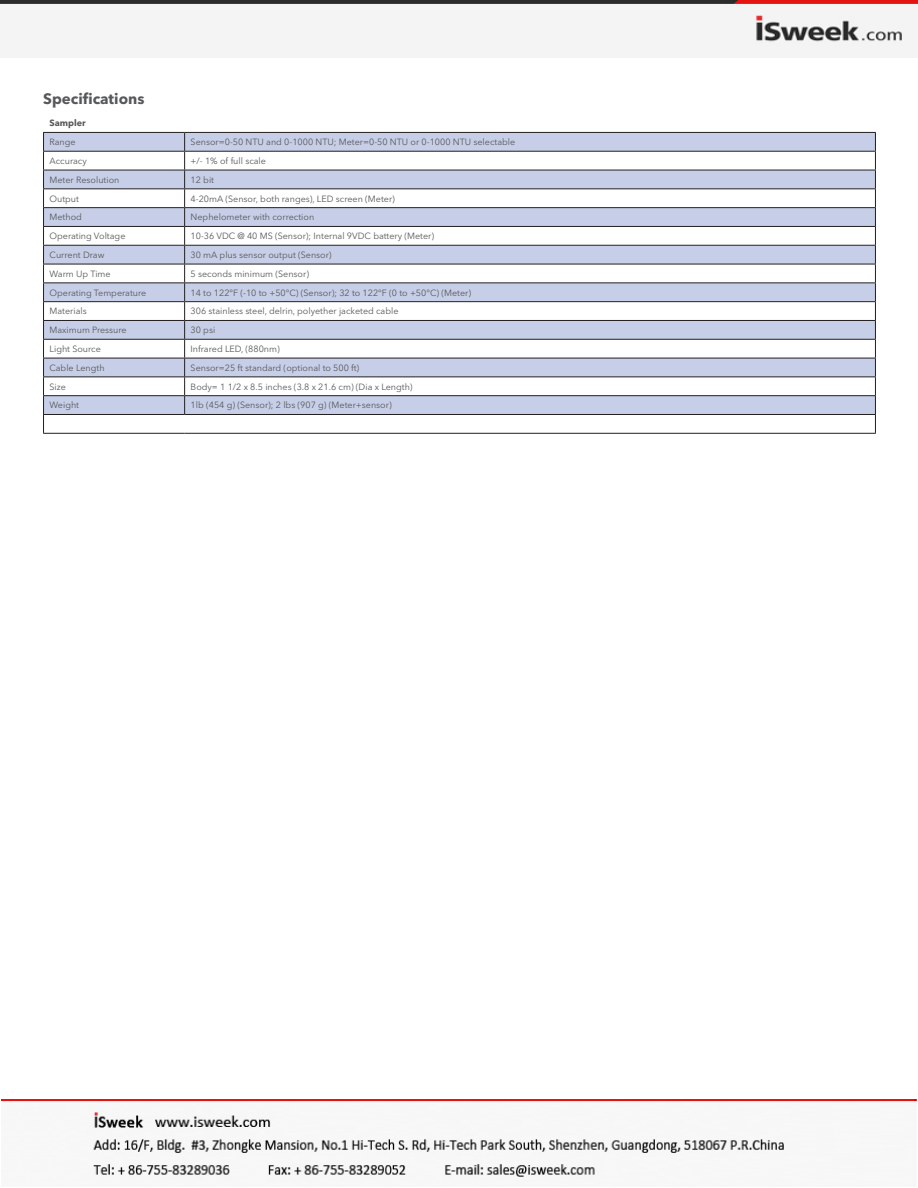
<style>
.page{position:relative;width:918px;height:1188px;background:#fff}
.page>*{position:absolute;margin:0;border:0;box-sizing:border-box;transform-origin:0 0}
.t1{font:700 15px "Avenir Next LT Pro";color:#57585a}
.t2{font:9px "Avenir Next LT Pro";color:#57585a}
.t3{font:700 9px "Avenir Next LT Pro";color:#57585a}
</style>
<div class="page">
<svg style="left:44px;top:133px;width:831px;height:281px;fill:#c7cfe8"></svg>
<svg style="left:44px;top:152px;width:831px;height:168px"></svg>
<hr style="left:43px;top:170px;width:142px;height:1px;background:#231f20">
<hr style="left:185px;top:170px;width:691px;height:1px;background:#231f20">
<hr style="left:43px;top:188px;width:142px;height:1px;background:#231f20">
<hr style="left:185px;top:188px;width:691px;height:1px;background:#231f20">
<hr style="left:43px;top:207px;width:142px;height:1px;background:#231f20">
<hr style="left:185px;top:207px;width:691px;height:1px;background:#231f20">
<hr style="left:43px;top:226px;width:142px;height:1px;background:#231f20">
<hr style="left:185px;top:226px;width:691px;height:1px;background:#231f20">
<hr style="left:43px;top:245px;width:142px;height:1px;background:#231f20">
<hr style="left:185px;top:245px;width:691px;height:1px;background:#231f20">
<hr style="left:43px;top:264px;width:142px;height:1px;background:#231f20">
<hr style="left:185px;top:264px;width:691px;height:1px;background:#231f20">
<hr style="left:43px;top:282px;width:142px;height:1px;background:#231f20">
<hr style="left:185px;top:282px;width:691px;height:1px;background:#231f20">
<hr style="left:43px;top:301px;width:142px;height:1px;background:#231f20">
<hr style="left:185px;top:301px;width:691px;height:1px;background:#231f20">
<hr style="left:43px;top:320px;width:142px;height:1px;background:#231f20">
<hr style="left:185px;top:320px;width:691px;height:1px;background:#231f20">
<hr style="left:43px;top:339px;width:142px;height:1px;background:#231f20">
<hr style="left:185px;top:339px;width:691px;height:1px;background:#231f20">
<hr style="left:43px;top:358px;width:142px;height:1px;background:#231f20">
<hr style="left:185px;top:358px;width:691px;height:1px;background:#231f20">
<hr style="left:43px;top:377px;width:142px;height:1px;background:#231f20">
<hr style="left:185px;top:377px;width:691px;height:1px;background:#231f20">
<hr style="left:43px;top:395px;width:142px;height:1px;background:#231f20">
<hr style="left:185px;top:395px;width:691px;height:1px;background:#231f20">
<hr style="left:43px;top:414px;width:142px;height:1px;background:#231f20">
<hr style="left:185px;top:414px;width:691px;height:1px;background:#231f20">
<hr style="left:43px;top:433px;width:142px;height:1px;background:#231f20">
<hr style="left:185px;top:433px;width:691px;height:1px;background:#231f20">
<hr style="left:43px;top:132px;width:142px;height:1px;background:#231f20">
<svg style="left:43px;top:133px;width:1px;height:300px"></svg>
<hr style="left:185px;top:132px;width:691px;height:1px;background:#231f20">
<svg style="left:184px;top:133px;width:1px;height:281px"></svg>
<svg style="left:875px;top:133px;width:1px;height:300px"></svg>
<hr style="left:43px;top:151px;width:142px;height:1px;background:#231f20">
<hr style="left:185px;top:151px;width:691px;height:1px;background:#231f20">
<img style="left:2px;top:1099px;width:914px;height:78px">
<img style="left:0;top:0;width:918px;height:57px">
<p class="t1" style="left:43px;top:89px;width:103px">Specifications</p>
<p class="t3" style="left:50px;top:118px;width:38px">Sampler</p>
<p class="t2" style="left:50px;top:137px;width:28px">Range</p>
<p class="t2" style="left:191px;top:137px;width:326px">Sensor=0-50 NTU and 0-1000 NTU; Meter=0-50 NTU or 0-1000 NTU selectable</p>
<p class="t2" style="left:50px;top:156px;width:39px">Accuracy</p>
<p class="t2" style="left:191px;top:156px;width:77px">+/- 1% of full scale</p>
<p class="t2" style="left:50px;top:174px;width:71px">Meter Resolution</p>
<p class="t2" style="left:191px;top:174px;width:25px">12 bit</p>
<p class="t2" style="left:50px;top:193px;width:31px">Output</p>
<p class="t2" style="left:191px;top:193px;width:206px">4-20mA (Sensor, both ranges), LED screen (Meter)</p>
<p class="t2" style="left:50px;top:212px;width:34px">Method</p>
<p class="t2" style="left:191px;top:212px;width:125px">Nephelometer with correction</p>
<p class="t2" style="left:50px;top:231px;width:77px">Operating Voltage</p>
<p class="t2" style="left:191px;top:231px;width:245px">10-36 VDC @ 40 MS (Sensor); Internal 9VDC battery (Meter)</p>
<p class="t2" style="left:50px;top:250px;width:56px">Current Draw</p>
<p class="t2" style="left:191px;top:250px;width:143px">30 mA plus sensor output (Sensor)</p>
<p class="t2" style="left:50px;top:268px;width:63px">Warm Up Time</p>
<p class="t2" style="left:191px;top:268px;width:120px">5 seconds minimum (Sensor)</p>
<p class="t2" style="left:50px;top:287px;width:98px">Operating Temperature</p>
<p class="t2" style="left:191px;top:287px;width:282px">14 to 122°F (-10 to +50°C) (Sensor); 32 to 122°F (0 to +50°C) (Meter)</p>
<p class="t2" style="left:50px;top:306px;width:39px">Materials</p>
<p class="t2" style="left:191px;top:306px;width:209px">306 stainless steel, delrin, polyether jacketed cable</p>
<p class="t2" style="left:50px;top:325px;width:79px">Maximum Pressure</p>
<p class="t2" style="left:191px;top:325px;width:26px">30 psi</p>
<p class="t2" style="left:50px;top:344px;width:53px">Light Source</p>
<p class="t2" style="left:191px;top:344px;width:91px">Infrared LED, (880nm)</p>
<p class="t2" style="left:50px;top:362px;width:57px">Cable Length</p>
<p class="t2" style="left:191px;top:362px;width:170px">Sensor=25 ft standard (optional to 500 ft)</p>
<p class="t2" style="left:50px;top:381px;width:18px">Size</p>
<p class="t2" style="left:191px;top:381px;width:224px">Body= 1 1/2 x 8.5 inches (3.8 x 21.6 cm) (Dia x Length)</p>
<p class="t2" style="left:50px;top:400px;width:31px">Weight</p>
<p class="t2" style="left:191px;top:400px;width:203px">1lb (454 g) (Sensor); 2 lbs (907 g) (Meter+sensor)</p>
</div>
